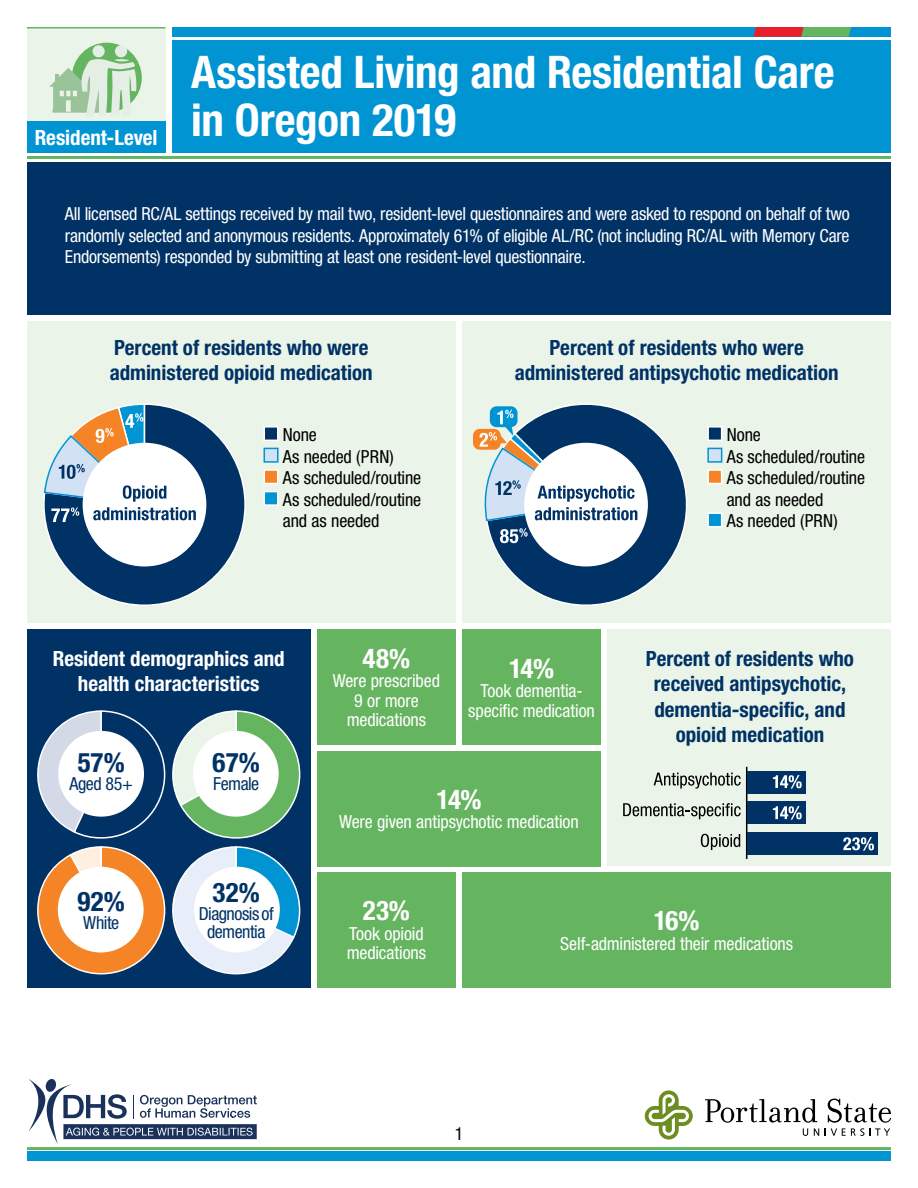
<style>
.page{position:relative;width:918px;height:1188px;background:#fff}
.page>*{position:absolute;margin:0;border:0;box-sizing:border-box;transform-origin:0 0}
.t1{font:700 condensed 45px/48px "Helvetica Neue LT Std";letter-spacing:-.005em;color:#fff}
.t2{font:700 condensed 27px "Helvetica Neue LT Std";letter-spacing:-.045em;color:#fff}
.t3{font:700 condensed 27px "Helvetica Neue LT Std";letter-spacing:.005em;color:#003265}
.t4{font:700 condensed 21px/25.2px "Helvetica Neue LT Std";color:#003265;text-align:center}
.t5{font:700 condensed 21px/25.2px "Helvetica Neue LT Std";color:#fff;text-align:center}
.t6{font:condensed 18px/19.5px "Helvetica Neue LT Std";letter-spacing:-.01em;color:#fff;text-align:center}
.t7{font:condensed 18px/21.6px "Helvetica Neue LT Std";letter-spacing:-.005em;color:#000}
.t8{font:condensed 18px/18px "Helvetica Neue LT Std";letter-spacing:-.03em;color:#003265;text-align:center}
</style>
<div class="page">
<div style="left:27px;top:162px;width:864px;height:152px;background:#003265"></div>
<div style="left:27px;top:630px;width:283px;height:358px;background:#003265"></div>
<div style="left:27px;top:321px;width:429px;height:302px;background:#ebf4e9"></div>
<div style="left:462px;top:321px;width:429px;height:302px;background:#ebf4e9"></div>
<div style="left:608px;top:630px;width:283px;height:236px;background:#ebf4e9"></div>
<hr style="left:746px;top:767px;width:1px;height:92px;background:#000">
<div style="left:747px;top:771px;width:59px;height:22px;background:#003265"></div>
<div style="left:747px;top:802px;width:59px;height:22px;background:#003265"></div>
<div style="left:747px;top:833px;width:131px;height:22px;background:#003265"></div>
<svg style="left:701px;top:834px;width:39px;height:16px"></svg>
<svg style="left:623px;top:803px;width:118px;height:16px"></svg>
<svg style="left:654px;top:773px;width:87px;height:16px"></svg>
<svg style="left:773px;top:775px;width:29px;height:14px"></svg>
<svg style="left:843px;top:837px;width:31px;height:14px"></svg>
<svg style="left:773px;top:806px;width:29px;height:14px"></svg>
<svg style="left:43px;top:403px;width:203px;height:203px"></svg>
<div style="left:264px;top:426px;width:15px;height:15px;background:#003265;border:2px solid #fff"></div>
<div style="left:264px;top:448px;width:15px;height:15px;background:#d2e2f4;border:2px solid #0194d3"></div>
<div style="left:264px;top:469px;width:15px;height:15px;background:#f58427;border:2px solid #fff"></div>
<div style="left:264px;top:491px;width:15px;height:15px;background:#0194d3;border:2px solid #fff"></div>
<div style="left:707px;top:426px;width:15px;height:15px;background:#003265;border:2px solid #fff"></div>
<div style="left:707px;top:448px;width:15px;height:15px;background:#d2e2f4;border:2px solid #0194d3"></div>
<div style="left:707px;top:469px;width:15px;height:15px;background:#f58427;border:2px solid #fff"></div>
<div style="left:707px;top:512px;width:15px;height:15px;background:#0194d3;border:2px solid #fff"></div>
<div style="left:473px;top:429px;width:28px;height:21px;background:#f58427;border-radius:7px"></div>
<svg style="left:490px;top:403px;width:197px;height:203px"></svg>
<svg style="left:480px;top:410px;width:163px;height:152px;background:#9cb1c2"></svg>
<svg style="left:37px;top:710px;width:264px;height:129px"></svg>
<div style="left:193px;top:731px;width:86px;height:86px;background:#fff;border-radius:50%"></div>
<svg style="left:37px;top:846px;width:264px;height:129px"></svg>
<div style="left:194px;top:867px;width:86px;height:85px;background:#fff;border-radius:50%"></div>
<div style="left:317px;top:630px;width:139px;height:115px;background:#65b460"></div>
<div style="left:317px;top:872px;width:139px;height:116px;background:#65b460"></div>
<div style="left:462px;top:630px;width:139px;height:115px;background:#65b460"></div>
<div style="left:462px;top:872px;width:429px;height:116px;background:#65b460"></div>
<div style="left:317px;top:751px;width:284px;height:116px;background:#65b460"></div>
<div style="left:27px;top:27px;width:138px;height:95px;background:#ebf4e9"></div>
<hr style="left:27px;top:27px;width:138px;height:1px;background:#65b460">
<div style="left:172px;top:40px;width:719px;height:113px;background:#0194d3"></div>
<div style="left:27px;top:122px;width:138px;height:31px;background:#0194d3"></div>
<div style="left:172px;top:27px;width:719px;height:10px;background:#0194d3"></div>
<svg style="left:753px;top:27px;width:98px;height:10px"></svg>
<hr style="left:27px;top:156px;width:864px;height:3px;background:#65b460">
<div style="left:72px;top:43px;width:70px;height:70px;background:#65b460;border-radius:50%"></div>
<div style="left:115px;top:45px;width:12px;height:12px;background:#e5eee4;border-radius:50%"></div>
<div style="left:93px;top:45px;width:12px;height:12px;background:#e5eee4;border-radius:50%"></div>
<svg style="left:49px;top:59px;width:88px;height:54px"></svg>
<svg style="left:645px;top:1090px;width:48px;height:50px"></svg>
<svg style="left:705px;top:1099px;width:114px;height:37px"></svg>
<svg style="left:825px;top:1099px;width:66px;height:37px"></svg>
<svg style="left:28px;top:1079px;width:229px;height:65px"></svg>
<div style="left:27px;top:1151px;width:864px;height:10px;background:#0194d3"></div>
<hr style="left:27px;top:1147px;width:864px;height:3px;background:#65b460">
<p class="t5" style="left:35px;top:124px;width:124px">Resident-Level</p>
<h1 class="t1" style="left:191px;top:48px;width:645px">Assisted Living and Residential Care in Oregon 2019</h1>
<p class="t6" style="left:65px;top:203px;width:786px;line-height:21.6px;text-align:justify">All licensed RC/AL settings received by mail two, resident-level questionnaires and were asked to respond on behalf of two randomly selected and anonymous residents. Approximately 61% of eligible AL/RC (not including RC/AL with Memory Care Endorsements) responded by submitting at least one resident-level questionnaire.</p>
<p class="t4" style="left:110px;top:334px;width:264px;text-align:left">Percent of residents who were administered opioid medication</p>
<p class="t4" style="left:515px;top:334px;width:325px">Percent of residents who were administered antipsychotic medication</p>
<p class="t7" style="left:283px;top:424px;width:140px">None<br>As needed (PRN)<br>As scheduled/routine<br>As scheduled/routine and as needed</p>
<p class="t7" style="left:727px;top:424px;width:140px">None<br>As scheduled/routine<br>As scheduled/routine and as needed<br>As needed (PRN)</p>
<p class="t5" style="left:53px;top:646px;width:233px">Resident demographics and health characteristics</p>
<h2 class="t3" style="left:78px;top:746px;width:49px">57%</h2>
<p class="t8" style="left:69px;top:775px;width:65px">Aged 85+</p>
<h2 class="t3" style="left:77px;top:886px;width:49px">92%</h2>
<p class="t8" style="left:83px;top:914px;width:37px">White</p>
<h2 class="t3" style="left:213px;top:746px;width:49px">67%</h2>
<p class="t8" style="left:213px;top:775px;width:48px">Female</p>
<h2 class="t3" style="left:213px;top:877px;width:49px">32%</h2>
<p class="t8" style="left:199px;top:905px;width:77px">Diagnosis of dementia</p>
<h2 class="t2" style="left:363px;top:642px;width:49px">48%</h2>
<p class="t6" style="left:333px;top:671px;width:109px">Were prescribed<br>9 or more medications</p>
<h2 class="t2" style="left:509px;top:652px;width:46px">14%</h2>
<p class="t6" style="left:468px;top:681px;width:128px">Took dementia&shy;specific medication</p>
<h2 class="t2" style="left:437px;top:783px;width:46px">14%</h2>
<p class="t6" style="left:339px;top:812px;width:241px">Were given antipsychotic medication</p>
<p class="t4" style="left:646px;top:646px;width:210px">Percent of residents who received antipsychotic, dementia-specific, and opioid medication</p>
<h2 class="t2" style="left:363px;top:895px;width:49px">23%</h2>
<p class="t6" style="left:347px;top:924px;width:81px;text-align:left">Took opioid medications</p>
<h2 class="t2" style="left:654px;top:904px;width:47px">16%</h2>
<p class="t6" style="left:560px;top:934px;width:234px">Self-administered their medications</p>
<p class="t7" style="left:455px;top:1123px;width:10px">1</p>
</div>
